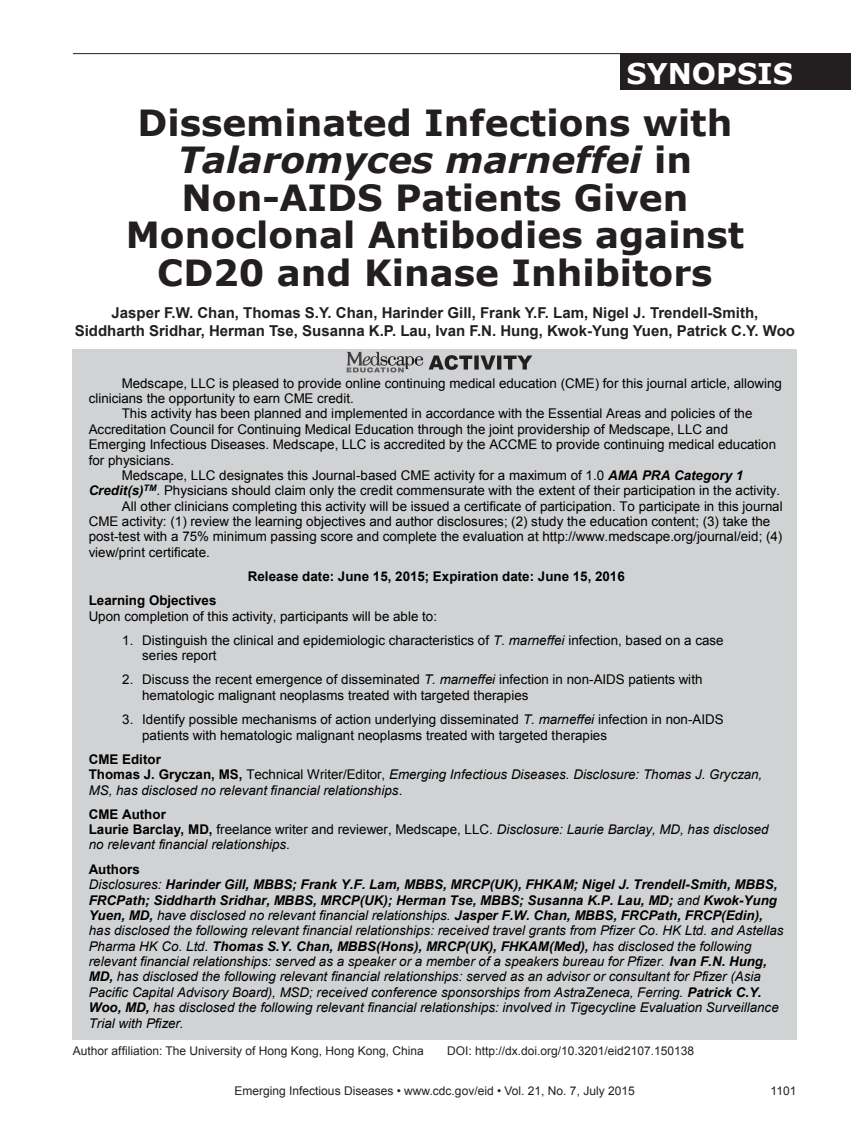
<style>
.page{position:relative;width:851px;height:1134px;background:#fff}
.page>*{position:absolute;margin:0;border:0;box-sizing:border-box;transform-origin:0 0}
.Article_Title{font:700 36px/37.5px "Verdana";color:#231f20;text-align:center}
.t1{font:700 28.5px "Verdana";color:#fff}
.Authors{font:700 15px/18px "Arial";color:#231f20;text-align:center}
.t2{font:13.35px/15.5px "Arial";letter-spacing:.005em;color:#000}
.t3{font:italic 13.35px/15.5px "Arial";letter-spacing:.005em;color:#000}
.t4{font:700 13.35px "Arial";letter-spacing:.005em;color:#000}
.Affiliations{font:12px "Arial";color:#231f20}
.s1{font-style:italic}
.s2{font-weight:700;font-style:italic}
.s3{font-weight:700}
.s4{font-weight:700;font-style:normal}
.s5{font-style:normal}
</style>
<div class="page">
<hr style="left:73px;top:53px;width:777px;height:1px;background:#231f20">
<div style="left:620px;top:53px;width:230px;height:37px;background:#231f20"></div>
<div style="left:73px;top:349px;width:723px;height:691px;background:#d1d2d4"></div>
<img style="left:346px;top:351px;width:187px;height:22px">
<p class="t1" style="left:626px;top:53px;width:168px">SYNOPSIS</p>
<p class="Article_Title" style="left:126px;top:103px;width:619px">Disseminated Infections with<br><span class="s1">Talaromyces marneffei</span> in<br>Non-AIDS Patients Given<br>Monoclonal Antibodies against<br>CD20 and Kinase Inhibitors</p>
<p class="Authors" style="left:75px;top:305px;width:721px">Jasper F.W. Chan, Thomas S.Y. Chan, Harinder Gill, Frank Y.F. Lam, Nigel J. Trendell-Smith,<br>Siddharth Sridhar, Herman Tse, Susanna K.P. Lau, Ivan F.N. Hung, Kwok-Yung Yuen, Patrick C.Y. Woo</p>
<p class="t2" style="left:122px;top:375px;width:661px">Medscape, LLC is pleased to provide online continuing medical education (CME) for this journal article, allowing</p>
<p class="t2" style="left:89px;top:391px;width:267px">clinicians the opportunity to earn CME credit.</p>
<p class="t2" style="left:122px;top:406px;width:632px">This activity has been planned and implemented in accordance with the Essential Areas and policies of the</p>
<p class="t2" style="left:89px;top:422px;width:641px">Accreditation Council for Continuing Medical Education through the joint providership of Medscape, LLC and</p>
<p class="t2" style="left:89px;top:437px;width:689px">Emerging Infectious Diseases. Medscape, LLC is accredited by the ACCME to provide continuing medical education</p>
<p class="t2" style="left:89px;top:452px;width:87px">for physicians.</p>
<p class="t2" style="left:122px;top:467px;width:623px">Medscape, LLC designates this Journal-based CME activity for a maximum of 1.0 <span class="s2">AMA PRA Category 1</span></p>
<p class="t2" style="left:89px;top:483px;width:693px"><span class="s2">Credit(s)</span><sup>TM</sup>. Physicians should claim only the credit commensurate with the extent of their participation in the activity.</p>
<p class="t2" style="left:122px;top:498px;width:662px">All other clinicians completing this activity will be issued a certificate of participation. To participate in this journal</p>
<p class="t2" style="left:89px;top:514px;width:683px">CME activity: (1) review the learning objectives and author disclosures; (2) study the education content; (3) take the</p>
<p class="t2" style="left:89px;top:529px;width:695px">post-test with a 75% minimum passing score and complete the evaluation at http://www.medscape.org/journal/eid; (4)</p>
<p class="t2" style="left:89px;top:545px;width:123px">view/print certificate.</p>
<p class="t4" style="left:248px;top:567px;width:378px">Release date: June 15, 2015; Expiration date: June 15, 2016</p>
<p class="t2" style="left:89px;top:593px;width:350px"><span class="s3">Learning Objectives<br></span>Upon completion of this activity, participants will be able to:</p>
<p class="t2" style="left:142px;top:632px;width:583px;text-indent:-20px">1. Distinguish the clinical and epidemiologic characteristics of <span class="s1">T. marneffei</span> infection, based on a case series report</p>
<p class="t2" style="left:142px;top:672px;width:562px;text-indent:-20px">2. Discuss the recent emergence of disseminated <span class="s1">T. marneffei</span> infection in non-AIDS patients with hematologic malignant neoplasms treated with targeted therapies</p>
<p class="t2" style="left:142px;top:712px;width:583px;text-indent:-20px">3. Identify possible mechanisms of action underlying disseminated <span class="s1">T. marneffei</span> infection in non-AIDS patients with hematologic malignant neoplasms treated with targeted therapies</p>
<p class="t3" style="left:89px;top:751px;width:675px"><span class="s4">CME Editor<br>Thomas J. Gryczan, MS,</span> <span class="s5">Technical Writer/Editor,</span> Emerging Infectious Diseases. Disclosure: Thomas J. Gryczan,<br>MS, has disclosed no relevant financial relationships<span class="s5">.</span></p>
<p class="t3" style="left:89px;top:806px;width:681px"><span class="s4">CME Author<br>Laurie Barclay, MD,</span> <span class="s5">freelance writer and reviewer, Medscape, LLC.</span> Disclosure: Laurie Barclay, MD, has disclosed no relevant financial relationships.</p>
<p class="t3" style="left:89px;top:861px;width:696px"><span class="s4">Authors<br></span>Disclosures: <span class="s3">Harinder Gill, MBBS; Frank Y.F. Lam, MBBS, MRCP(UK), FHKAM; Nigel J. Trendell-Smith, MBBS, FRCPath; Siddharth Sridhar, MBBS, MRCP(UK); Herman Tse, MBBS; Susanna K.P. Lau, MD;</span> and <span class="s3">Kwok-Yung Yuen, MD,</span> have disclosed no relevant financial relationships. <span class="s3">Jasper F.W. Chan, MBBS, FRCPath, FRCP(Edin), </span>has disclosed the following relevant financial relationships: received travel grants from Pfizer Co. HK Ltd. and Astellas Pharma HK Co. Ltd. <span class="s3">Thomas S.Y. Chan, MBBS(Hons), MRCP(UK), FHKAM(Med),</span> has disclosed the following relevant financial relationships: served as a speaker or a member of a speakers bureau for Pfizer. <span class="s3">Ivan F.N. Hung, MD,</span> has disclosed the following relevant financial relationships: served as an advisor or consultant for Pfizer (Asia Pacific Capital Advisory Board), MSD; received conference sponsorships from AstraZeneca, Ferring. <span class="s3">Patrick C.Y.<br>Woo, MD,</span> has disclosed the following relevant financial relationships: involved in Tigecycline Evaluation Surveillance Trial with Pfizer.</p>
<p class="Affiliations" style="left:73px;top:1043px;width:352px">Author affiliation: The University of Hong Kong, Hong Kong, China</p>
<p class="Affiliations" style="left:447px;top:1043px;width:248px">DOI: http://dx.doi.org/10.3201/eid2107.150138</p>
<p class="Affiliations" style="left:234px;top:1083px;width:401px">Emerging Infectious Diseases • www.cdc.gov/eid • Vol. 21, No. 7, July 2015</p>
<p class="Affiliations" style="left:770px;top:1083px;width:27px">1101</p>
</div>
